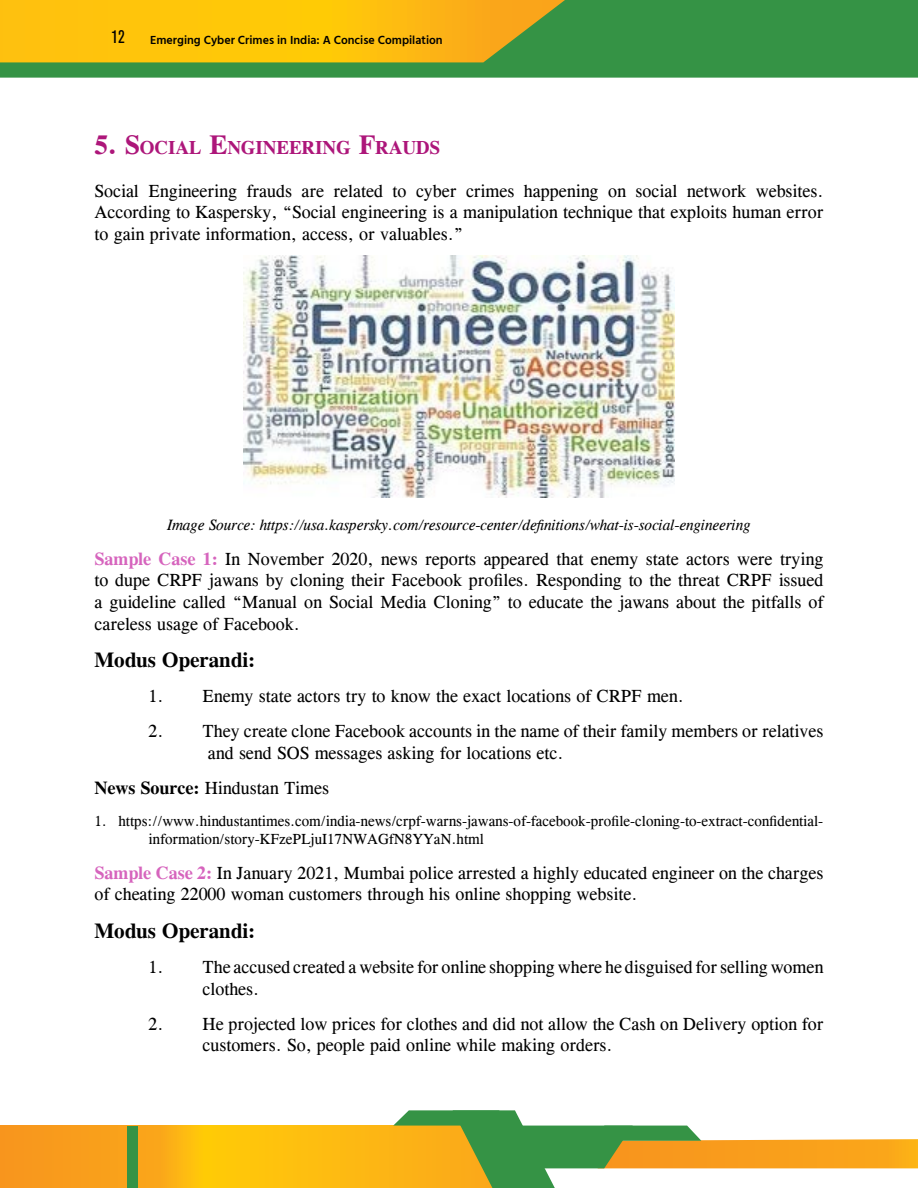
<style>
.page{position:relative;width:918px;height:1188px;background:#fff}
.page>*{position:absolute;margin:0;border:0;box-sizing:border-box;transform-origin:0 0}
.t1{font:700 21px "CG Times";color:#000}
.t2{font:700 18.9px "CG Times";color:#ad167a}
.t3{font:18px/21.6px "CG Times";color:#000}
.t4{font:condensed 18px "Akzidenz Grotesk BE";color:#000}
.t5{font:15px/18px "CG Times";color:#000}
.t6{font:italic 15px "CG Times";color:#000}
.t7{font:600 12px "Hind";color:#000}
.s1{font-size:27px}
.s2{font-weight:700;color:#d664bd}
.s3{font-weight:700}
</style>
<div class="page">
<div style="left:0;top:0;width:918px;height:78px;background:#359345"></div>
<svg style="left:0;top:1126px;width:393px;height:62px;background:#fbb114"></svg>
<svg style="left:0;top:0;width:583px;height:62px;background:#e9bb13"></svg>
<svg style="left:393px;top:1110px;width:525px;height:78px"></svg>
<div style="left:128px;top:1126px;width:10px;height:62px;background:#359345"></div>
<img style="left:244px;top:256px;width:430px;height:241px">
<p class="t4" style="left:111px;top:27px;width:15px">12</p>
<p class="t7" style="left:150px;top:31px;width:294px">Emerging Cyber Crimes in India: A Concise Compilation</p>
<p class="t2" style="left:94px;top:136px;width:347px"><span class="s1">5. S</span>OCIAL <span class="s1">E</span>NGINEERING <span class="s1">F</span>RAUDS</p>
<p class="t3" style="left:94px;top:180px;width:731px;text-align:justify">Social Engineering frauds are related to cyber crimes happening on social network websites.<br>According to Kaspersky, “Social engineering is a manipulation technique that exploits human error to gain private information, access, or valuables.”</p>
<p class="t6" style="left:167px;top:516px;width:585px">Image Source: https://usa.kaspersky.com/resource-center/definitions/what-is-social-engineering</p>
<p class="t3" style="left:94px;top:548px;width:730px;text-align:justify"><span class="s2">Sample Case 1:</span> In November 2020, news reports appeared that enemy state actors were trying to dupe CRPF jawans by cloning their Facebook profiles. Responding to the threat CRPF issued a guideline called “Manual on Social Media Cloning” to educate the jawans about the pitfalls of careless usage of Facebook.</p>
<p class="t1" style="left:94px;top:647px;width:162px">Modus Operandi:</p>
<p class="t3" style="left:148px;top:686px;width:537px">1. Enemy state actors try to know the exact locations of CRPF men.</p>
<p class="t3" style="left:208px;top:721px;width:617px;text-indent:-59px">2. They create clone Facebook accounts in the name of their family members or relatives and send SOS messages asking for locations etc.</p>
<p class="t3" style="left:94px;top:777px;width:236px"><span class="s3">News Source:</span> Hindustan Times</p>
<p class="t5" style="left:148px;top:812px;width:676px;text-indent:-54px">1. https://www.hindustantimes.com/india-news/crpf-warns-jawans-of-facebook-profile-cloning-to-extract-confidential&shy;information/story-KFzePLjuI17NWAGfN8YYaN.html</p>
<p class="t3" style="left:94px;top:862px;width:730px"><span class="s2">Sample Case 2:</span> In January 2021, Mumbai police arrested a highly educated engineer on the charges of cheating 22000 woman customers through his online shopping website.</p>
<p class="t1" style="left:94px;top:918px;width:162px">Modus Operandi:</p>
<p class="t3" style="left:202px;top:956px;width:622px;text-indent:-54px">1. The accused created a website for online shopping where he disguised for selling women clothes.</p>
<p class="t3" style="left:202px;top:1013px;width:622px;text-indent:-54px">2. He projected low prices for clothes and did not allow the Cash on Delivery option for customers. So, people paid online while making orders.</p>
</div>
